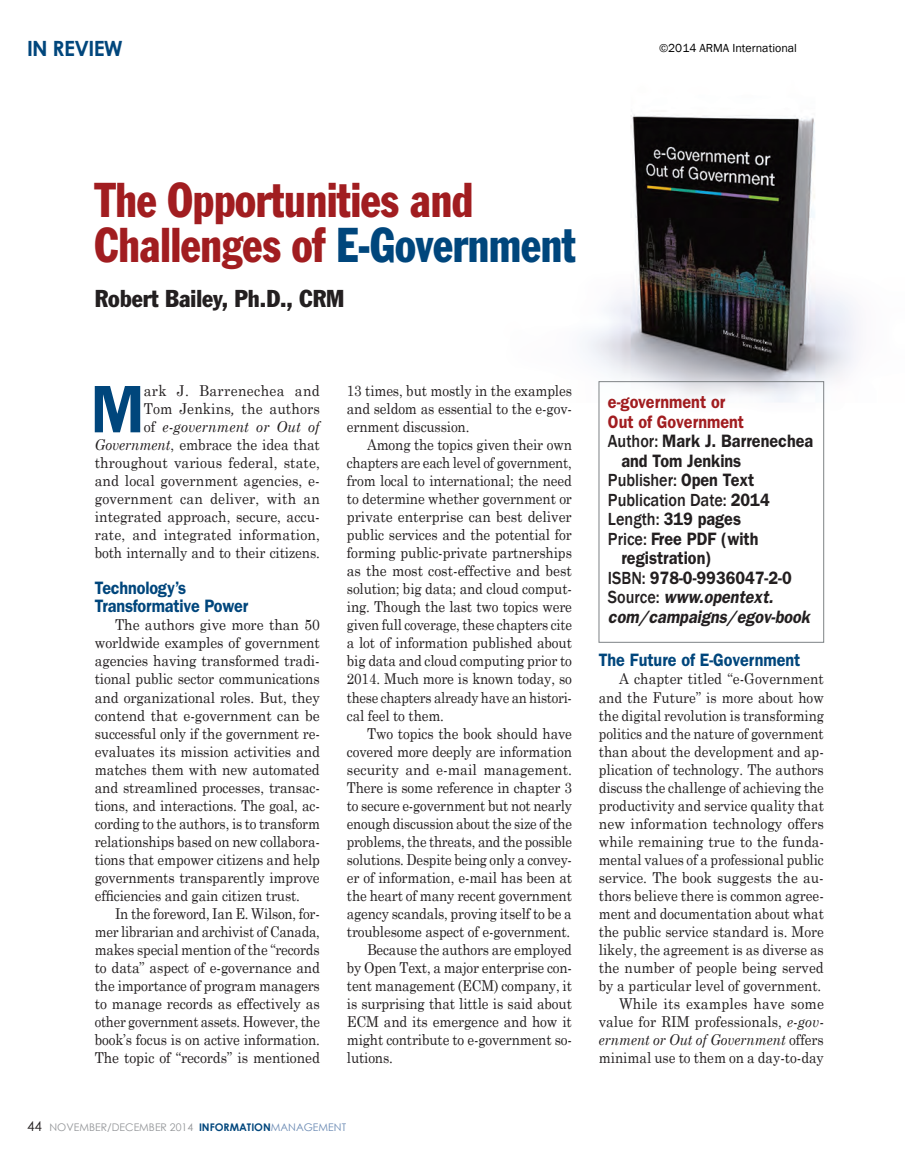
<style>
.page{position:relative;width:905px;height:1175px;background:#fff}
.page>*{position:absolute;margin:0;border:0;box-sizing:border-box;transform-origin:0 0}
.t1{font:600 67.5px "Franklin Gothic";color:#00467c;scale:.9 1}
.t2{font:condensed 48px/45px "Franklin Gothic";letter-spacing:-.005em;color:#a11d20;scale:.9 1}
.t3{font:condensed 24px "Franklin Gothic";color:#231f20}
.t4{font:700 21px "Century Gothic";letter-spacing:-.03em;color:#00467c}
.t5{font:600 18px "Franklin Gothic";color:#231f20;scale:.9 1}
.t6{font:600 18px/18px "Franklin Gothic";letter-spacing:-.01em;color:#00467c;scale:.9 1}
.t7{font:italic 600 18px "Franklin Gothic";color:#231f20;scale:.9 1}
.t8{font:500 18px "Franklin Gothic";color:#231f20;scale:.9 1}
.t9{font:600 18px "Franklin Gothic";color:#a11d20;scale:.9 1}
.t10{font:15px/18px "Century Schoolbook";letter-spacing:-.005em;color:#231f20;text-align:justify;scale:.9 1}
.t11{font:15px/18px "Century Schoolbook";letter-spacing:-.005em;color:#231f20;text-align:right;scale:.93 1}
.t12{font:15px/18px "Century Schoolbook";letter-spacing:-.005em;color:#231f20;text-align:right;scale:.91 1}
.t13{font:15px/18px "Century Schoolbook";letter-spacing:-.005em;color:#231f20;text-align:justify;scale:.89 1}
.t14{font:15px "Century Schoolbook";letter-spacing:-.005em;color:#231f20;scale:.88 1}
.t15{font:12px "Franklin Gothic";color:#000}
.t16{font:10.5px "Century Gothic";color:#939598}
.s1{color:#00467c}
.s2{font-style:italic}
.s3{font-size:13.5px;color:#231f20}
.s4{font-weight:700;color:#00467c}
.s5{color:#6989b3}
.s6{font-weight:500}
.s7{font-weight:600}
.s8{font-weight:500;font-style:normal}
</style>
<div class="page">
<img style="left:585px;top:114px;width:271px;height:344px">
<div style="left:598px;top:381px;width:226px;height:261px;border:1px solid #7e8386"></div>
<h3 class="t4" style="left:27px;top:35px;width:97px">IN REVIEW</h3>
<p class="t15" style="left:659px;top:40px;width:139px">©2014 ARMA International</p>
<h2 class="t2" style="left:95px;top:176px;width:536px">The Opportunities and<br>Challenges of <span class="s1">E-Government</span></h2>
<h3 class="t3" style="left:95px;top:284px;width:251px">Robert Bailey, Ph.D., CRM</h3>
<p class="t11" style="left:95px;top:381px;width:244px">ark J. Barrenechea and<br>Tom Jenkins<span class="s2">,</span> the authors<br>of <span class="s2">e-government or Out of<br>Government</span>, embrace the idea that throughout various federal, state, and local government agencies, e&shy;government can deliver, with an integrated approach, secure, accu&shy;rate, and integrated information, both internally and to their citizens.</p>
<p class="t6" style="left:95px;top:578px;width:172px">Technology’s<br>Transformative Power</p>
<p class="t11" style="left:95px;top:615px;width:243px;text-align:justify;text-indent:20px">The authors give more than 50 worldwide examples of government agencies having transformed tradi&shy;tional public sector communications and organizational roles. But, they contend that e-government can be successful only if the government re&shy;evaluates its mission activities and matches them with new automated and streamlined processes, transac&shy;tions, and interactions. The goal, ac&shy;cording to the authors, is to transform relationships based on new collabora&shy;tions that empower citizens and help governments transparently improve efficiencies and gain citizen trust.</p>
<p class="t13" style="left:95px;top:903px;width:254px;text-indent:20px">In the foreword, Ian E. Wilson, for&shy;mer librarian and archivist of Canada, makes special mention of the “records to data” aspect of e-governance and the importance of program managers to manage records as effectively as other government assets. However, the book’s focus is on active information.<br>The topic of “records” is mentioned</p>
<h1 class="t1" style="left:91px;top:369px;width:61px">M</h1>
<p class="t10" style="left:347px;top:381px;width:251px">13 times, but mostly in the examples and seldom as essential to the e-gov&shy;ernment discussion.</p>
<p class="t10" style="left:347px;top:435px;width:252px;text-indent:20px">Among the topics given their own chapters are each level of government, from local to international; the need to determine whether government or private enterprise can best deliver public services and the potential for forming public-private partnerships as the most cost-effective and best solution; big data; and cloud comput&shy;ing. Though the last two topics were given full coverage, these chapters cite a lot of information published about big data and cloud computing prior to 2014. Much more is known today, so these chapters already have an histori&shy;cal feel to them.</p>
<p class="t10" style="left:367px;top:723px;width:229px">Two topics the book should have</p>
<p class="t10" style="left:347px;top:741px;width:251px">covered more deeply are information</p>
<p class="t11" style="left:347px;top:759px;width:244px">security and e-mail management.</p>
<p class="t10" style="left:347px;top:777px;width:252px">There is some reference in chapter 3</p>
<p class="t13" style="left:347px;top:795px;width:254px">to secure e-government but not nearly</p>
<p class="t14" style="left:347px;top:813px;width:257px">enough discussion about the size of the</p>
<p class="t14" style="left:347px;top:831px;width:257px">problems, the threats, and the possible</p>
<p class="t14" style="left:347px;top:849px;width:257px">solutions. Despite being only a convey-</p>
<p class="t10" style="left:347px;top:867px;width:252px">er of information, e-mail has been at</p>
<p class="t10" style="left:347px;top:885px;width:251px">the heart of many recent government</p>
<p class="t10" style="left:347px;top:903px;width:251px">agency scandals, proving itself to be a</p>
<p class="t10" style="left:347px;top:921px;width:250px">troublesome aspect of e-government.</p>
<p class="t13" style="left:367px;top:939px;width:232px">Because the authors are employed</p>
<p class="t10" style="left:347px;top:957px;width:251px">by Open Text, a major enterprise con-</p>
<p class="t10" style="left:347px;top:975px;width:251px">tent management (ECM) company, it</p>
<p class="t10" style="left:347px;top:993px;width:251px">is surprising that little is said about</p>
<p class="t12" style="left:347px;top:1011px;width:249px">ECM and its emergence and how it</p>
<p class="t10" style="left:347px;top:1029px;width:252px">might contribute to e-government so-</p>
<p class="t10" style="left:347px;top:1047px;width:53px">lutions.</p>
<p class="t16" style="left:27px;top:1120px;width:320px"><span class="s3">44</span> NOVEMBER/DECEMBER 2014 <span class="s4">INFORMATION</span><span class="s5">MANAGEMENT</span></p>
<p class="t9" style="left:608px;top:391px;width:132px">e-government or</p>
<p class="t9" style="left:608px;top:410px;width:153px">Out of Government</p>
<p class="t5" style="left:608px;top:430px;width:229px"><span class="s6">Author:</span> Mark J. Barrenechea</p>
<p class="t5" style="left:621px;top:449px;width:135px">and Tom Jenkins</p>
<p class="t8" style="left:608px;top:469px;width:164px">Publisher: <span class="s7">Open Text</span></p>
<p class="t8" style="left:608px;top:488px;width:181px">Publication Date: <span class="s7">2014</span></p>
<p class="t5" style="left:608px;top:508px;width:149px"><span class="s6">Length:</span> 319 pages</p>
<p class="t5" style="left:608px;top:527px;width:169px"><span class="s6">Price:</span> Free PDF (with</p>
<p class="t5" style="left:621px;top:547px;width:102px">registration)</p>
<p class="t5" style="left:608px;top:566px;width:206px"><span class="s6">ISBN:</span> 978-0-9936047-2-0</p>
<p class="t7" style="left:608px;top:586px;width:185px"><span class="s8">Source:</span> www.opentext.</p>
<p class="t7" style="left:608px;top:605px;width:226px">com/campaigns/egov-book</p>
<p class="t6" style="left:599px;top:650px;width:225px">The Future of E-Government</p>
<p class="t12" style="left:599px;top:669px;width:249px">A chapter titled “e-Government and the Future” is more about how the digital revolution is transforming politics and the nature of government than about the development and ap&shy;plication of technology. The authors discuss the challenge of achieving the productivity and service quality that new information technology offers while remaining true to the funda&shy;mental values of a professional public service. The book suggests the au&shy;thors believe there is common agree&shy;ment and documentation about what the public service standard is. More likely, the agreement is as diverse as the number of people being served by a particular level of government.<br>While its examples have some value for RIM professionals, <span class="s2">e-gov&shy;ernment or Out of Government</span> offers minimal use to them on a day-to-day</p>
</div>
